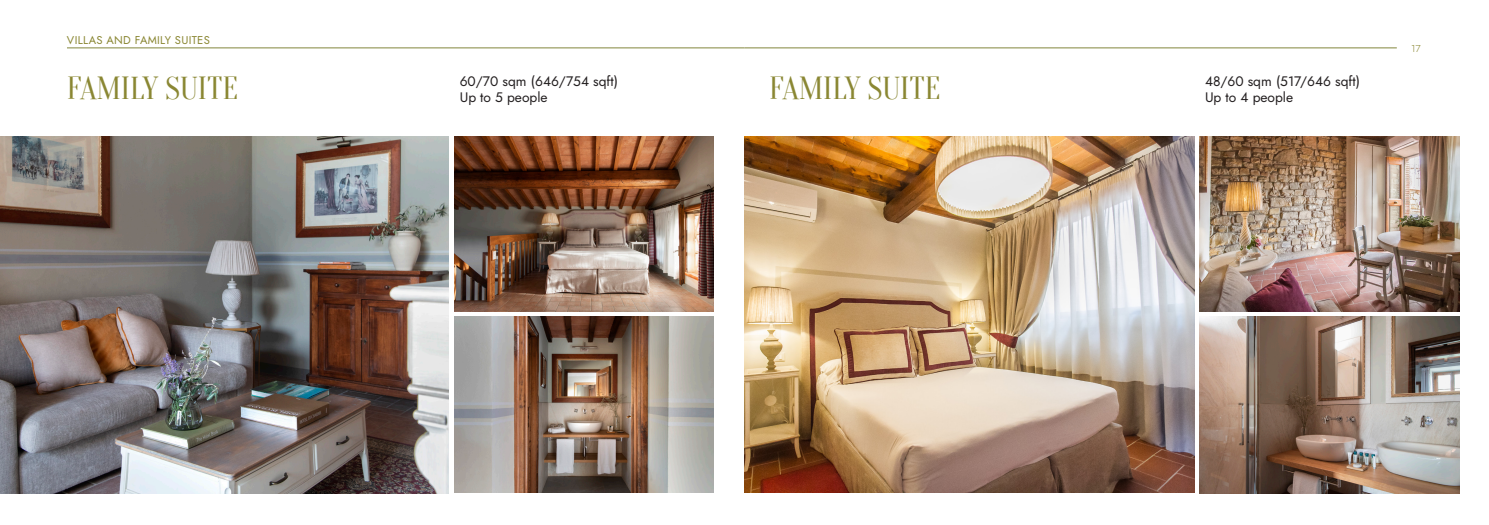
<style>
.page{position:relative;width:1489px;height:525px;background:#fff}
.page>*{position:absolute;margin:0;border:0;box-sizing:border-box;transform-origin:0 0}
.t1{font:31.25px "Oranienbaum";color:#8a8733}
.t2{font:13.75px "Jost";color:#231f20}
.t3{font:11.25px "Jost";letter-spacing:.025em;color:#8a8733}
.t4{font:10px "Jost";color:#8a8733}
</style>
<div class="page">
<img style="left:744px;top:136px;width:449px;height:356px">
<hr style="left:67px;top:48px;width:677px;height:1px;background:#82863d">
<hr style="left:744px;top:48px;width:652px;height:1px;background:#82863d">
<img style="left:0;top:136px;width:448px;height:357px">
<img style="left:454px;top:136px;width:259px;height:175px">
<img style="left:454px;top:316px;width:259px;height:176px">
<img style="left:1199px;top:136px;width:259px;height:175px">
<img style="left:1199px;top:316px;width:259px;height:177px">
<p class="t3" style="left:67px;top:32px;width:144px">VILLAS AND FAMILY SUITES</p>
<p class="t1" style="left:67px;top:71px;width:173px">FAMILY SUITE</p>
<p class="t2" style="left:459px;top:72px;width:160px">60/70 sqm (646/754 sqft)</p>
<p class="t2" style="left:459px;top:88px;width:89px">Up to 5 people</p>
<p class="t1" style="left:769px;top:71px;width:173px">FAMILY SUITE</p>
<p class="t2" style="left:1204px;top:72px;width:156px">48/60 sqm (517/646 sqft)</p>
<p class="t2" style="left:1204px;top:88px;width:90px">Up to 4 people</p>
<p class="t4" style="left:1410px;top:42px;width:11px">17</p>
</div>
